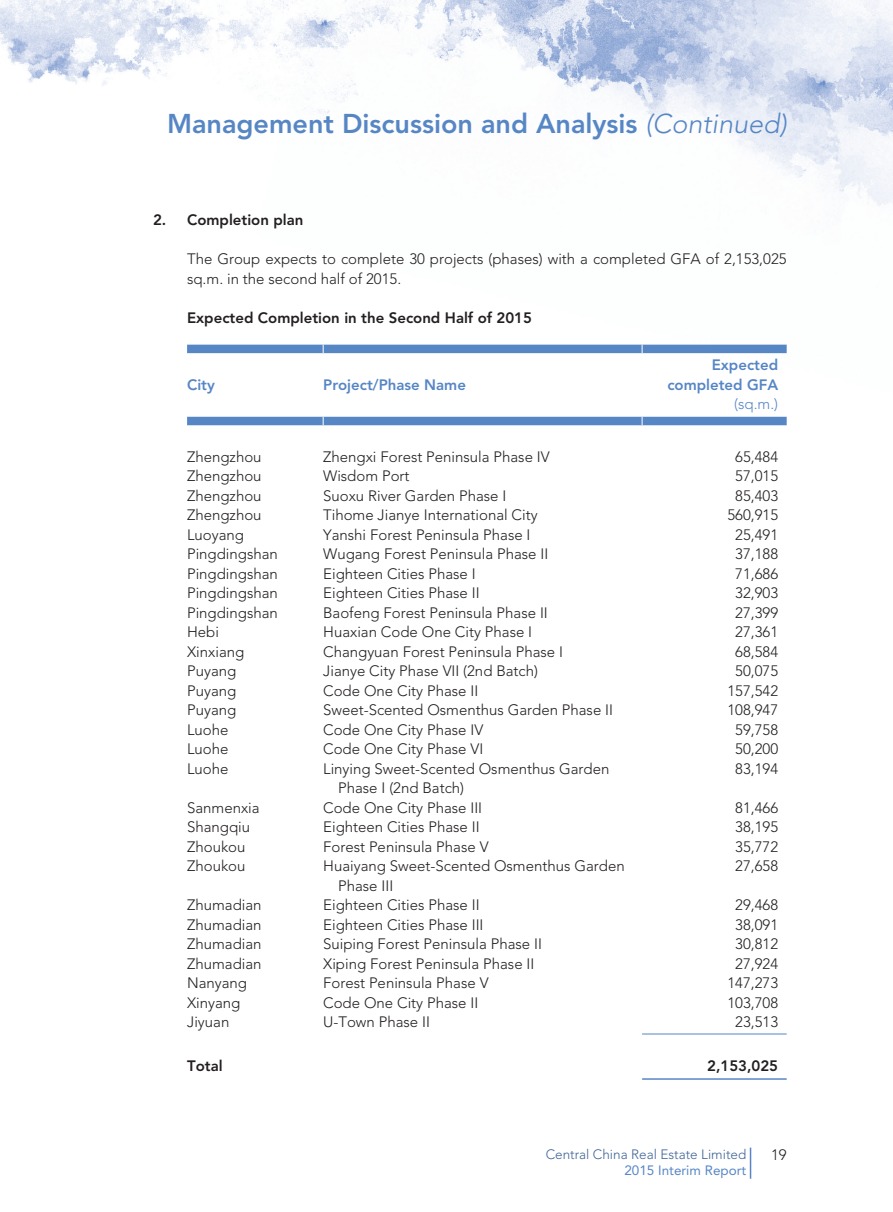
<style>
.page{position:relative;width:893px;height:1212px;background:#fff}
.page>*{position:absolute;margin:0;border:0;box-sizing:border-box;transform-origin:0 0}
.t1{font:800 27px "Avenir LT Std";color:#5786c5}
._50_Table_txt{font:300 15px "Avenir LT Std";color:#231f20}
._00_txt{font:300 15px/19.5px "Avenir LT Std";color:#231f20}
._50_Table_txt-2{font:800 15px "Avenir LT Std";color:#5786c5}
._00_txt-2{font:800 15px "Avenir LT Std";color:#231f20}
._03_H3{font:800 15px "Avenir LT Std";color:#231f20}
._50_Table_txt-3{font:800 15px "Avenir LT Std";color:#231f20}
._50_Table_txt-4{font:300 15px "Avenir LT Std";color:#5786c5}
.t2{font:300 13.5px "Avenir LT Std";color:#406597}
.t3{font:13.5px "Avenir LT Std";color:#5786c5}
.s1{font-weight:300;font-style:italic}
</style>
<div class="page">
<img style="left:0;top:0;width:893px;height:1179px">
<hr style="left:750px;top:1147px;width:1px;height:32px;background:#5786c5">
<svg style="left:187px;top:345px;width:600px;height:80px"></svg>
<hr style="left:642px;top:1033px;width:145px;height:1px;background:#5786c5">
<hr style="left:642px;top:1078px;width:145px;height:2px;background:#5786c5">
<h1 class="t1" style="left:167px;top:108px;width:621px">Management Discussion and Analysis <span class="s1">(Continued)</span></h1>
<p class="_03_H3" style="left:153px;top:211px;width:152px">2. Completion plan</p>
<p class="_00_txt" style="left:187px;top:249px;width:601px">The Group expects to complete 30 projects (phases) with a completed GFA of 2,153,025 sq.m. in the second half of 2015.</p>
<p class="_00_txt-2" style="left:187px;top:308px;width:346px">Expected Completion in the Second Half of 2015</p>
<p class="_50_Table_txt-2" style="left:187px;top:375px;width:29px">City</p>
<p class="_50_Table_txt-2" style="left:323px;top:375px;width:144px">Project/Phase Name</p>
<p class="_50_Table_txt-2" style="left:712px;top:356px;width:68px">Expected</p>
<p class="_50_Table_txt-2" style="left:667px;top:375px;width:112px">completed GFA</p>
<p class="_50_Table_txt-4" style="left:734px;top:395px;width:45px">(sq.m.)</p>
<p class="_50_Table_txt" style="left:187px;top:448px;width:76px">Zhengzhou</p>
<p class="_50_Table_txt" style="left:323px;top:448px;width:228px">Zhengxi Forest Peninsula Phase IV</p>
<p class="_50_Table_txt" style="left:735px;top:448px;width:44px">65,484</p>
<p class="_50_Table_txt" style="left:187px;top:467px;width:76px">Zhengzhou</p>
<p class="_50_Table_txt" style="left:323px;top:467px;width:88px">Wisdom Port</p>
<p class="_50_Table_txt" style="left:735px;top:467px;width:44px">57,015</p>
<p class="_50_Table_txt" style="left:187px;top:487px;width:76px">Zhengzhou</p>
<p class="_50_Table_txt" style="left:323px;top:487px;width:185px">Suoxu River Garden Phase I</p>
<p class="_50_Table_txt" style="left:735px;top:487px;width:44px">85,403</p>
<p class="_50_Table_txt" style="left:187px;top:506px;width:76px">Zhengzhou</p>
<p class="_50_Table_txt" style="left:323px;top:506px;width:216px">Tihome Jianye International City</p>
<p class="_50_Table_txt" style="left:727px;top:506px;width:52px">560,915</p>
<p class="_50_Table_txt" style="left:187px;top:526px;width:58px">Luoyang</p>
<p class="_50_Table_txt" style="left:323px;top:526px;width:209px">Yanshi Forest Peninsula Phase I</p>
<p class="_50_Table_txt" style="left:735px;top:526px;width:44px">25,491</p>
<p class="_50_Table_txt" style="left:187px;top:545px;width:92px">Pingdingshan</p>
<p class="_50_Table_txt" style="left:323px;top:545px;width:227px">Wugang Forest Peninsula Phase II</p>
<p class="_50_Table_txt" style="left:735px;top:545px;width:44px">37,188</p>
<p class="_50_Table_txt" style="left:187px;top:565px;width:92px">Pingdingshan</p>
<p class="_50_Table_txt" style="left:323px;top:565px;width:154px">Eighteen Cities Phase I</p>
<p class="_50_Table_txt" style="left:735px;top:565px;width:44px">71,686</p>
<p class="_50_Table_txt" style="left:187px;top:584px;width:92px">Pingdingshan</p>
<p class="_50_Table_txt" style="left:323px;top:584px;width:158px">Eighteen Cities Phase II</p>
<p class="_50_Table_txt" style="left:735px;top:584px;width:44px">32,903</p>
<p class="_50_Table_txt" style="left:187px;top:604px;width:92px">Pingdingshan</p>
<p class="_50_Table_txt" style="left:323px;top:604px;width:226px">Baofeng Forest Peninsula Phase II</p>
<p class="_50_Table_txt" style="left:735px;top:604px;width:44px">27,399</p>
<p class="_50_Table_txt" style="left:187px;top:623px;width:33px">Hebi</p>
<p class="_50_Table_txt" style="left:323px;top:623px;width:211px">Huaxian Code One City Phase I</p>
<p class="_50_Table_txt" style="left:735px;top:623px;width:44px">27,361</p>
<p class="_50_Table_txt" style="left:187px;top:643px;width:59px">Xinxiang</p>
<p class="_50_Table_txt" style="left:323px;top:643px;width:241px">Changyuan Forest Peninsula Phase I</p>
<p class="_50_Table_txt" style="left:735px;top:643px;width:44px">68,584</p>
<p class="_50_Table_txt" style="left:187px;top:662px;width:51px">Puyang</p>
<p class="_50_Table_txt" style="left:323px;top:662px;width:216px">Jianye City Phase VII (2nd Batch)</p>
<p class="_50_Table_txt" style="left:735px;top:662px;width:44px">50,075</p>
<p class="_50_Table_txt" style="left:187px;top:682px;width:51px">Puyang</p>
<p class="_50_Table_txt" style="left:323px;top:682px;width:157px">Code One City Phase II</p>
<p class="_50_Table_txt" style="left:727px;top:682px;width:52px">157,542</p>
<p class="_50_Table_txt" style="left:187px;top:701px;width:51px">Puyang</p>
<p class="_50_Table_txt" style="left:323px;top:701px;width:291px">Sweet-Scented Osmenthus Garden Phase II</p>
<p class="_50_Table_txt" style="left:727px;top:701px;width:52px">108,947</p>
<p class="_50_Table_txt" style="left:187px;top:721px;width:43px">Luohe</p>
<p class="_50_Table_txt" style="left:323px;top:721px;width:162px">Code One City Phase IV</p>
<p class="_50_Table_txt" style="left:735px;top:721px;width:44px">59,758</p>
<p class="_50_Table_txt" style="left:187px;top:740px;width:43px">Luohe</p>
<p class="_50_Table_txt" style="left:323px;top:740px;width:162px">Code One City Phase VI</p>
<p class="_50_Table_txt" style="left:735px;top:740px;width:44px">50,200</p>
<p class="_50_Table_txt" style="left:187px;top:760px;width:43px">Luohe</p>
<p class="_50_Table_txt" style="left:323px;top:760px;width:288px">Linying Sweet-Scented Osmenthus Garden</p>
<p class="_50_Table_txt" style="left:338px;top:779px;width:127px">Phase I (2nd Batch)</p>
<p class="_50_Table_txt" style="left:735px;top:760px;width:44px">83,194</p>
<p class="_50_Table_txt" style="left:187px;top:799px;width:74px">Sanmenxia</p>
<p class="_50_Table_txt" style="left:323px;top:799px;width:161px">Code One City Phase III</p>
<p class="_50_Table_txt" style="left:735px;top:799px;width:44px">81,466</p>
<p class="_50_Table_txt" style="left:187px;top:818px;width:65px">Shangqiu</p>
<p class="_50_Table_txt" style="left:323px;top:818px;width:158px">Eighteen Cities Phase II</p>
<p class="_50_Table_txt" style="left:735px;top:818px;width:44px">38,195</p>
<p class="_50_Table_txt" style="left:187px;top:838px;width:60px">Zhoukou</p>
<p class="_50_Table_txt" style="left:323px;top:838px;width:167px">Forest Peninsula Phase V</p>
<p class="_50_Table_txt" style="left:735px;top:838px;width:44px">35,772</p>
<p class="_50_Table_txt" style="left:187px;top:857px;width:60px">Zhoukou</p>
<p class="_50_Table_txt" style="left:323px;top:857px;width:303px">Huaiyang Sweet-Scented Osmenthus Garden</p>
<p class="_50_Table_txt" style="left:338px;top:877px;width:57px">Phase III</p>
<p class="_50_Table_txt" style="left:735px;top:857px;width:44px">27,658</p>
<p class="_50_Table_txt" style="left:187px;top:896px;width:76px">Zhumadian</p>
<p class="_50_Table_txt" style="left:323px;top:896px;width:158px">Eighteen Cities Phase II</p>
<p class="_50_Table_txt" style="left:735px;top:896px;width:44px">29,468</p>
<p class="_50_Table_txt" style="left:187px;top:916px;width:76px">Zhumadian</p>
<p class="_50_Table_txt" style="left:323px;top:916px;width:162px">Eighteen Cities Phase III</p>
<p class="_50_Table_txt" style="left:735px;top:916px;width:44px">38,091</p>
<p class="_50_Table_txt" style="left:187px;top:935px;width:76px">Zhumadian</p>
<p class="_50_Table_txt" style="left:323px;top:935px;width:220px">Suiping Forest Peninsula Phase II</p>
<p class="_50_Table_txt" style="left:735px;top:935px;width:44px">30,812</p>
<p class="_50_Table_txt" style="left:187px;top:955px;width:76px">Zhumadian</p>
<p class="_50_Table_txt" style="left:323px;top:955px;width:213px">Xiping Forest Peninsula Phase II</p>
<p class="_50_Table_txt" style="left:735px;top:955px;width:44px">27,924</p>
<p class="_50_Table_txt" style="left:187px;top:974px;width:62px">Nanyang</p>
<p class="_50_Table_txt" style="left:323px;top:974px;width:167px">Forest Peninsula Phase V</p>
<p class="_50_Table_txt" style="left:727px;top:974px;width:52px">147,273</p>
<p class="_50_Table_txt" style="left:187px;top:994px;width:55px">Xinyang</p>
<p class="_50_Table_txt" style="left:323px;top:994px;width:157px">Code One City Phase II</p>
<p class="_50_Table_txt" style="left:727px;top:994px;width:52px">103,708</p>
<p class="_50_Table_txt" style="left:187px;top:1013px;width:44px">Jiyuan</p>
<p class="_50_Table_txt" style="left:323px;top:1013px;width:108px">U-Town Phase II</p>
<p class="_50_Table_txt" style="left:735px;top:1013px;width:44px">23,513</p>
<p class="_50_Table_txt-3" style="left:187px;top:1057px;width:37px">Total</p>
<p class="_50_Table_txt-3" style="left:707px;top:1057px;width:73px">2,153,025</p>
<p class="t2" style="left:546px;top:1146px;width:202px">Central China Real Estate Limited</p>
<p class="_00_txt" style="left:771px;top:1145px;width:17px">19</p>
<p class="t3" style="left:624px;top:1163px;width:123px">2015 Interim Report</p>
</div>
